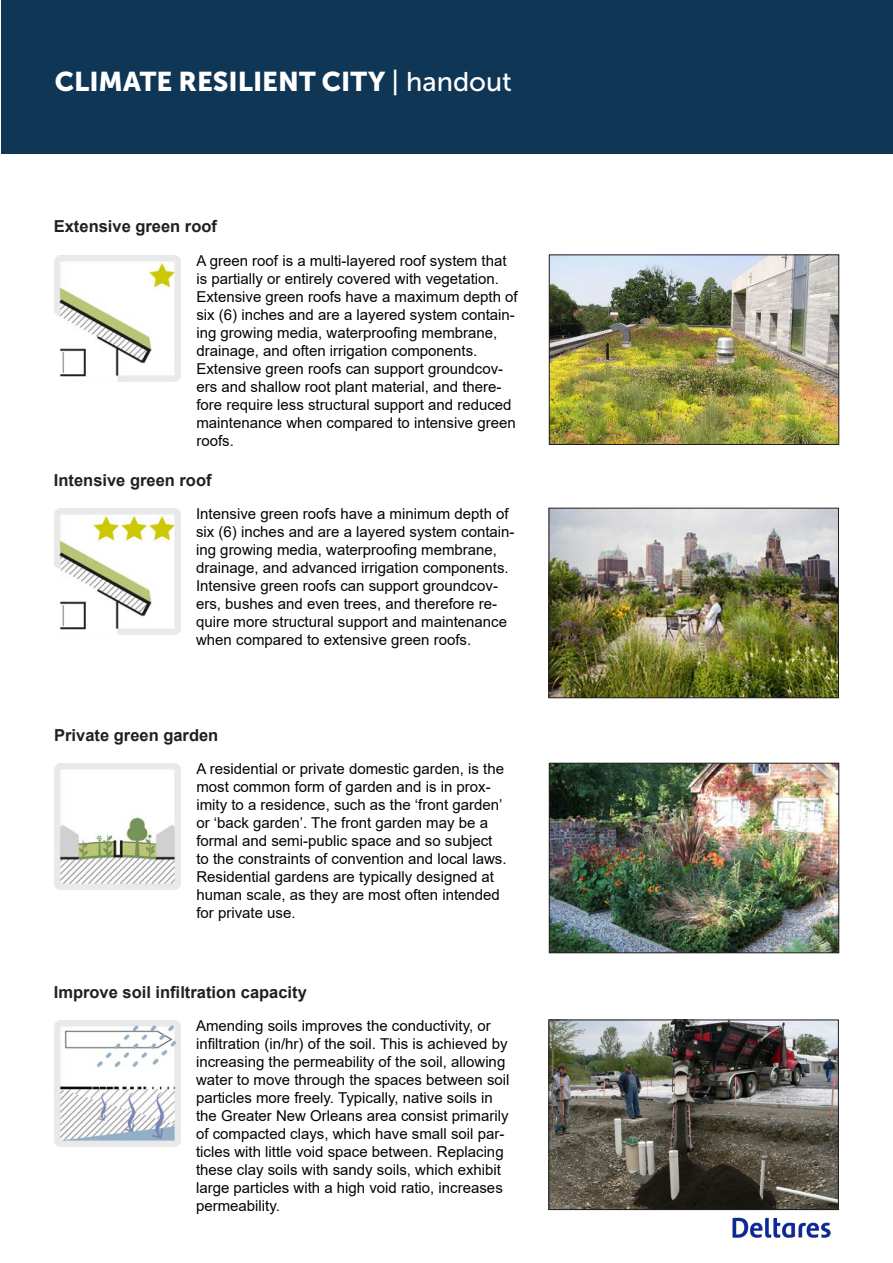
<style>
.page{position:relative;width:893px;height:1263px;background:#fff}
.page>*{position:absolute;margin:0;border:0;box-sizing:border-box;transform-origin:0 0}
.t1{font:27px "Museo Sans 900";color:#fff}
.t2{font:700 16.5px "Arial";color:#231f20}
.t3{font:15px/18px "Arial";color:#040503}
.s1{font-family:"Museo Sans 500"}
</style>
<div class="page">
<div style="left:2px;top:1px;width:891px;height:153px;background:#103655"></div>
<img style="left:723px;top:1209px;width:116px;height:29px">
<img style="left:551px;top:1022px;width:285px;height:186px">
<div style="left:549px;top:1020px;width:289px;height:190px;border:1px solid #231f20"></div>
<img style="left:551px;top:765px;width:286px;height:186px">
<div style="left:549px;top:763px;width:290px;height:190px;border:1px solid #231f20"></div>
<img style="left:551px;top:257px;width:286px;height:186px">
<div style="left:549px;top:255px;width:290px;height:190px;border:1px solid #231f20"></div>
<img style="left:551px;top:510px;width:286px;height:186px">
<div style="left:549px;top:508px;width:290px;height:190px;border:1px solid #231f20"></div>
<img style="left:55px;top:256px;width:125px;height:125px">
<img style="left:55px;top:1021px;width:125px;height:125px">
<img style="left:55px;top:509px;width:125px;height:125px">
<img style="left:55px;top:764px;width:125px;height:125px">
<h1 class="t1" style="left:55px;top:66px;width:459px">CLIMATE RESILIENT CITY <span class="s1">| handout</span></h1>
<p class="t2" style="left:54px;top:215px;width:165px">Extensive green roof</p>
<p class="t3" style="left:196px;top:251px;width:323px">A green roof is a multi-layered roof system that is partially or entirely covered with vegetation.<br>Extensive green roofs have a maximum depth of six (6) inches and are a layered system contain&shy;ing growing media, waterproofing membrane, drainage, and often irrigation components.<br>Extensive green roofs can support groundcov&shy;ers and shallow root plant material, and there&shy;fore require less structural support and reduced maintenance when compared to intensive green roofs.</p>
<p class="t2" style="left:54px;top:468px;width:159px">Intensive green roof</p>
<p class="t3" style="left:196px;top:505px;width:320px">Intensive green roofs have a minimum depth of six (6) inches and are a layered system contain&shy;ing growing media, waterproofing membrane, drainage, and advanced irrigation components.<br>Intensive green roofs can support groundcov&shy;ers, bushes and even trees, and therefore re&shy;quire more structural support and maintenance when compared to extensive green roofs.</p>
<p class="t2" style="left:54px;top:723px;width:166px">Private green garden</p>
<p class="t3" style="left:196px;top:760px;width:312px">A residential or private domestic garden, is the most common form of garden and is in prox&shy;imity to a residence, such as the ‘front garden’ or ‘back garden’. The front garden may be a formal and semi-public space and so subject to the constraints of convention and local laws.<br>Residential gardens are typically designed at human scale, as they are most often intended for private use.</p>
<p class="t2" style="left:54px;top:980px;width:255px">Improve soil infiltration capacity</p>
<p class="t3" style="left:196px;top:1016px;width:315px">Amending soils improves the conductivity, or infiltration (in/hr) of the soil. This is achieved by increasing the permeability of the soil, allowing water to move through the spaces between soil particles more freely. Typically, native soils in the Greater New Orleans area consist primarily of compacted clays, which have small soil par&shy;ticles with little void space between. Replacing these clay soils with sandy soils, which exhibit large particles with a high void ratio, increases permeability.</p>
</div>
